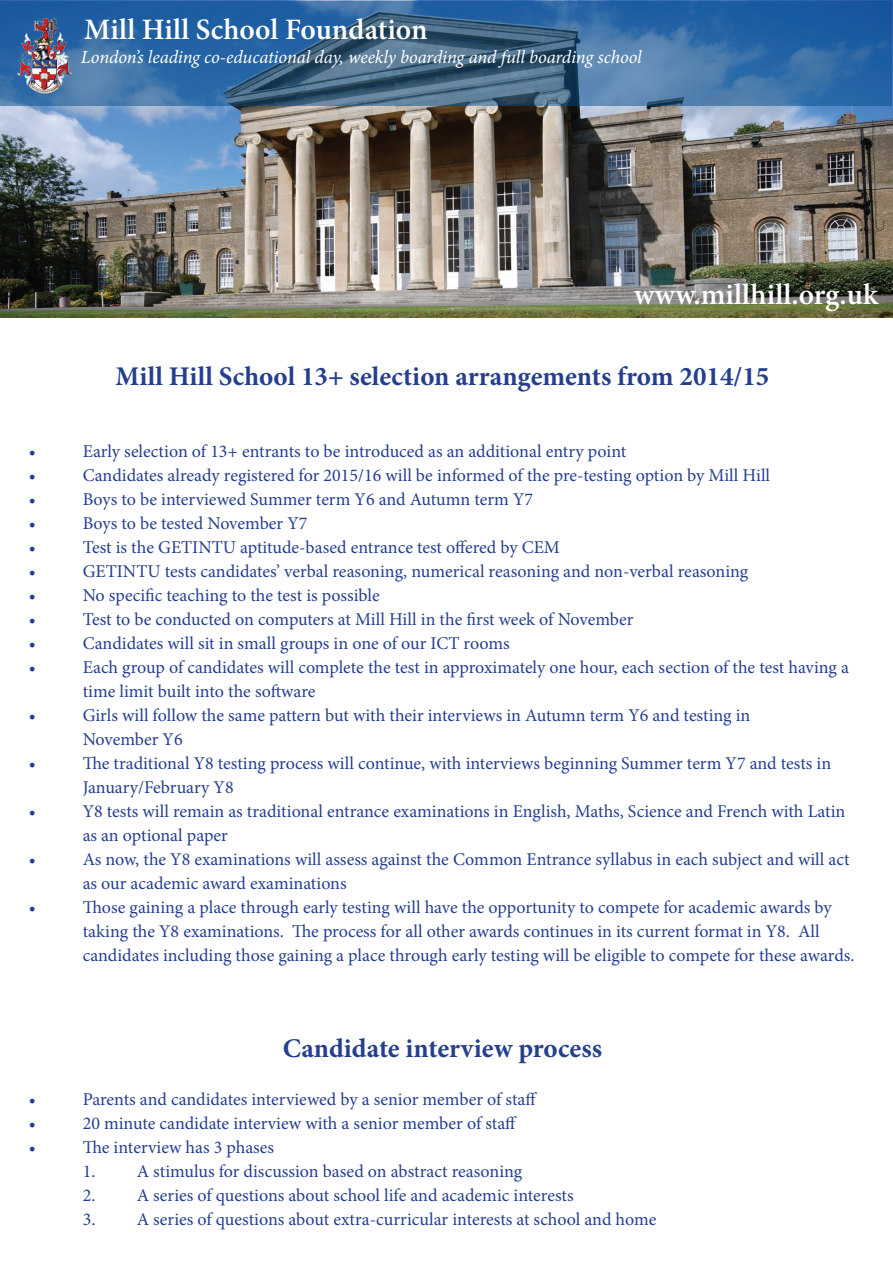
<style>
.page{position:relative;width:893px;height:1263px;background:#fff}
.page>*{position:absolute;margin:0;border:0;box-sizing:border-box;transform-origin:0 0}
.t1{font:600 29.7px "Minion Pro";color:#fff}
.t2{font:700 27px "Minion Pro";color:#253f8e}
.t3{font:italic 18.6px "Minion Pro";letter-spacing:-.01em;color:#fff}
.t4{font:18px/24px "Minion Pro";color:#253f8e}
</style>
<div class="page">
<img style="left:0;top:0;width:893px;height:318px">
<svg style="left:1px;top:1px;width:891px;height:104px"></svg>
<img style="left:17px;top:18px;width:54px;height:77px">
<h1 class="t1" style="left:84px;top:9px;width:345px">Mill Hill School Foundation</h1>
<p class="t3" style="left:81px;top:44px;width:562px">London’s leading co-educational day, weekly boarding and full boarding school</p>
<h1 class="t1" style="left:634px;top:274px;width:246px">www.millhill.org.uk</h1>
<h2 class="t2" style="left:115px;top:358px;width:655px">Mill Hill School 13+ selection arrangements from 2014/15</h2>
<p class="t4" style="left:29px;top:440px;width:9px">•</p>
<p class="t4" style="left:83px;top:440px;width:545px">Early selection of 13+ entrants to be introduced as an additional entry point</p>
<p class="t4" style="left:29px;top:464px;width:9px">•</p>
<p class="t4" style="left:83px;top:464px;width:689px">Candidates already registered for 2015/16 will be informed of the pre-testing option by Mill Hill</p>
<p class="t4" style="left:29px;top:488px;width:9px">•</p>
<p class="t4" style="left:83px;top:488px;width:452px">Boys to be interviewed Summer term Y6 and Autumn term Y7</p>
<p class="t4" style="left:29px;top:512px;width:9px">•</p>
<p class="t4" style="left:83px;top:512px;width:226px">Boys to be tested November Y7</p>
<p class="t4" style="left:29px;top:536px;width:9px">•</p>
<p class="t4" style="left:83px;top:536px;width:479px">Test is the GETINTU aptitude-based entrance test offered by CEM</p>
<p class="t4" style="left:29px;top:560px;width:9px">•</p>
<p class="t4" style="left:83px;top:560px;width:667px">GETINTU tests candidates’ verbal reasoning, numerical reasoning and non-verbal reasoning</p>
<p class="t4" style="left:29px;top:584px;width:9px">•</p>
<p class="t4" style="left:83px;top:584px;width:298px">No specific teaching to the test is possible</p>
<p class="t4" style="left:29px;top:608px;width:9px">•</p>
<p class="t4" style="left:83px;top:608px;width:552px">Test to be conducted on computers at Mill Hill in the first week of November</p>
<p class="t4" style="left:29px;top:632px;width:9px">•</p>
<p class="t4" style="left:83px;top:632px;width:428px">Candidates will sit in small groups in one of our ICT rooms</p>
<p class="t4" style="left:29px;top:656px;width:9px">•</p>
<p class="t4" style="left:83px;top:656px;width:768px">Each group of candidates will complete the test in approximately one hour, each section of the test having a time limit built into the software</p>
<p class="t4" style="left:29px;top:704px;width:9px">•</p>
<p class="t4" style="left:83px;top:704px;width:669px">Girls will follow the same pattern but with their interviews in Autumn term Y6 and testing in<br>November Y6</p>
<p class="t4" style="left:29px;top:752px;width:9px">•</p>
<p class="t4" style="left:83px;top:752px;width:750px">The traditional Y8 testing process will continue, with interviews beginning Summer term Y7 and tests in<br>January/February Y8</p>
<p class="t4" style="left:29px;top:800px;width:9px">•</p>
<p class="t4" style="left:83px;top:800px;width:764px">Y8 tests will remain as traditional entrance examinations in English, Maths, Science and French with Latin as an optional paper</p>
<p class="t4" style="left:29px;top:848px;width:9px">•</p>
<p class="t4" style="left:83px;top:848px;width:768px">As now, the Y8 examinations will assess against the Common Entrance syllabus in each subject and will act as our academic award examinations</p>
<p class="t4" style="left:29px;top:896px;width:9px">•</p>
<p class="t4" style="left:83px;top:896px;width:773px">Those gaining a place through early testing will have the opportunity to compete for academic awards by taking the Y8 examinations. The process for all other awards continues in its current format in Y8. All candidates including those gaining a place through early testing will be eligible to compete for these awards.</p>
<h2 class="t2" style="left:283px;top:1030px;width:321px">Candidate interview process</h2>
<p class="t4" style="left:29px;top:1088px;width:9px">•</p>
<p class="t4" style="left:83px;top:1088px;width:456px">Parents and candidates interviewed by a senior member of staff</p>
<p class="t4" style="left:29px;top:1112px;width:9px">•</p>
<p class="t4" style="left:83px;top:1112px;width:436px">20 minute candidate interview with a senior member of staff</p>
<p class="t4" style="left:29px;top:1136px;width:9px">•</p>
<p class="t4" style="left:83px;top:1136px;width:193px">The interview has 3 phases</p>
<p class="t4" style="left:83px;top:1160px;width:441px">1. A stimulus for discussion based on abstract reasoning</p>
<p class="t4" style="left:83px;top:1184px;width:492px">2. A series of questions about school life and academic interests</p>
<p class="t4" style="left:83px;top:1208px;width:575px">3. A series of questions about extra-curricular interests at school and home</p>
</div>
